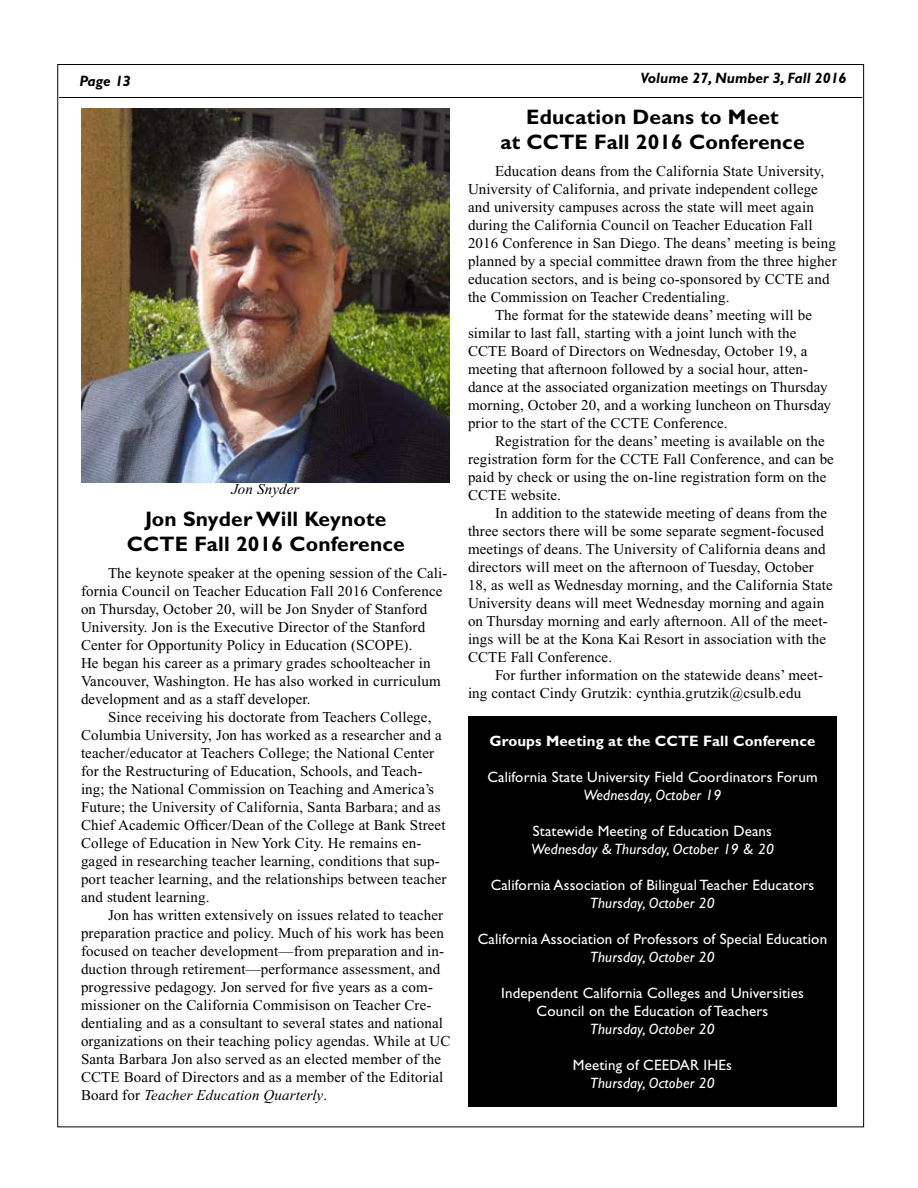
<style>
.page{position:relative;width:918px;height:1188px;background:#fff}
.page>*{position:absolute;margin:0;border:0;box-sizing:border-box;transform-origin:0 0}
.t1{font:700 21px/25.2px "Gill Sans";letter-spacing:.01em;color:#000;text-align:center}
.t2{font:15px/18px "Times New Roman";letter-spacing:.01em;color:#000}
.t3{font:15px/18px "Gill Sans";letter-spacing:.01em;color:#fff;text-align:center}
.t4{font:italic 15px "Gill Sans";letter-spacing:.01em;color:#fff}
.t5{font:700 15px "Gill Sans";letter-spacing:.01em;color:#fff}
.t6{font:italic 700 15px "Gill Sans";color:#000}
.t7{font:italic 15px "Times New Roman";letter-spacing:.01em;color:#000}
.s1{font-style:italic}
</style>
<div class="page">
<hr style="left:59px;top:97px;width:803px;height:1px;background:#000">
<div style="left:468px;top:716px;width:369px;height:391px;background:#000"></div>
<img style="left:82px;top:108px;width:368px;height:374px">
<p class="t6" style="left:79px;top:72px;width:53px">Page 1 3</p>
<p class="t6" style="left:640px;top:69px;width:208px">Volume 27, Number 3, Fall 201 6</p>
<p class="t7" style="left:232px;top:481px;width:69px">Jon Snyder</p>
<h1 class="t1" style="left:127px;top:506px;width:280px">Jon Snyder Will Keynote<br>CCTE Fall 2016 Conference</h1>
<p class="t2" style="left:81px;top:564px;width:368px;text-indent:27px">The keynote speaker at the opening session of the Cali&shy;fornia Council on Teacher Education Fall 2016 Conference on Thursday, October 20, will be Jon Snyder of Stanford University. Jon is the Executive Director of the Stanford Center for Opportunity Policy in Education (SCOPE).<br>He began his career as a primary grades schoolteacher in Vancouver, Washington. He has also worked in curriculum development and as a staff developer.</p>
<p class="t2" style="left:81px;top:708px;width:367px;text-indent:27px">Since receiving his doctorate from Teachers College, Columbia University, Jon has worked as a researcher and a teacher/educator at Teachers College; the National Center for the Restructuring of Education, Schools, and Teach&shy;ing; the National Commission on Teaching and America’s Future; the University of California, Santa Barbara; and as Chief Academic Officer/Dean of the College at Bank Street College of Education in New York City. He remains en&shy;gaged in researching teacher learning, conditions that sup&shy;port teacher learning, and the relationships between teacher and student learning.</p>
<p class="t2" style="left:81px;top:906px;width:371px;text-indent:27px">Jon has written extensively on issues related to teacher preparation practice and policy. Much of his work has been focused on teacher development—from preparation and in&shy;duction through retirement—performance assessment, and progressive pedagogy. Jon served for five years as a com&shy;missioner on the California Commisison on Teacher Cre&shy;dentialing and as a consultant to several states and national organizations on their teaching policy agendas. While at UC Santa Barbara Jon also served as an elected member of the CCTE Board of Directors and as a member of the Editorial Board for <span class="s1">Teacher Education Quarterly</span>.</p>
<h1 class="t1" style="left:500px;top:104px;width:306px">Education Deans to Meet<br>at CCTE Fall 2016 Conference</h1>
<p class="t2" style="left:495px;top:162px;width:331px">Education deans from the California State University,</p>
<p class="t2" style="left:468px;top:180px;width:351px">University of California, and private independent college</p>
<p class="t2" style="left:468px;top:198px;width:347px">and university campuses across the state will meet again</p>
<p class="t2" style="left:468px;top:216px;width:346px">during the California Council on Teacher Education Fall</p>
<p class="t2" style="left:468px;top:234px;width:369px">2016 Conference in San Diego. The deans’ meeting is being</p>
<p class="t2" style="left:468px;top:252px;width:370px">planned by a special committee drawn from the three higher</p>
<p class="t2" style="left:468px;top:270px;width:363px">education sectors, and is being co-sponsored by CCTE and</p>
<p class="t2" style="left:468px;top:288px;width:263px">the Commission on Teacher Credentialing.</p>
<p class="t2" style="left:495px;top:306px;width:319px">The format for the statewide deans’ meeting will be</p>
<p class="t2" style="left:468px;top:324px;width:330px">similar to last fall, starting with a joint lunch with the</p>
<p class="t2" style="left:468px;top:342px;width:341px">CCTE Board of Directors on Wednesday, October 19, a</p>
<p class="t2" style="left:468px;top:360px;width:342px">meeting that afternoon followed by a social hour, atten-</p>
<p class="t2" style="left:468px;top:378px;width:361px">dance at the associated organization meetings on Thursday</p>
<p class="t2" style="left:468px;top:396px;width:365px">morning, October 20, and a working luncheon on Thursday</p>
<p class="t2" style="left:468px;top:414px;width:261px">prior to the start of the CCTE Conference.</p>
<p class="t2" style="left:495px;top:432px;width:331px">Registration for the deans’ meeting is available on the</p>
<p class="t2" style="left:468px;top:450px;width:367px">registration form for the CCTE Fall Conference, and can be</p>
<p class="t2" style="left:468px;top:468px;width:360px">paid by check or using the on-line registration form on the</p>
<p class="t2" style="left:468px;top:486px;width:94px">CCTE website.</p>
<p class="t2" style="left:495px;top:504px;width:334px">In addition to the statewide meeting of deans from the</p>
<p class="t2" style="left:468px;top:522px;width:357px">three sectors there will be some separate segment-focused</p>
<p class="t2" style="left:468px;top:540px;width:359px">meetings of deans. The University of California deans and</p>
<p class="t2" style="left:468px;top:558px;width:347px">directors will meet on the afternoon of Tuesday, October</p>
<p class="t2" style="left:468px;top:576px;width:366px">18, as well as Wednesday morning, and the California State</p>
<p class="t2" style="left:468px;top:594px;width:358px">University deans will meet Wednesday morning and again</p>
<p class="t2" style="left:468px;top:612px;width:361px">on Thursday morning and early afternoon. All of the meet-</p>
<p class="t2" style="left:468px;top:630px;width:360px">ings will be at the Kona Kai Resort in association with the</p>
<p class="t2" style="left:468px;top:648px;width:146px">CCTE Fall Conference.</p>
<p class="t2" style="left:495px;top:666px;width:330px">For further information on the statewide deans’ meet-</p>
<p class="t2" style="left:468px;top:684px;width:335px">ing contact Cindy Grutzik: cynthia.grutzik@csulb.edu</p>
<p class="t5" style="left:490px;top:732px;width:327px">Groups Meeting at the CCTE Fall Conference</p>
<p class="t3" style="left:487px;top:768px;width:332px">California State University Field Coordinators Forum</p>
<p class="t4" style="left:584px;top:786px;width:139px">Wednesday, October 19</p>
<p class="t3" style="left:533px;top:822px;width:241px">Statewide Meeting of Education Deans</p>
<p class="t4" style="left:531px;top:840px;width:244px">Wednesday &amp; Thursday, October 19 &amp; 20</p>
<p class="t3" style="left:491px;top:876px;width:325px">California Association of Bilingual Teacher Educators</p>
<p class="t4" style="left:590px;top:894px;width:126px">Thursday, October 20</p>
<p class="t3" style="left:478px;top:930px;width:351px">California Association of Professors of Special Education</p>
<p class="t4" style="left:590px;top:948px;width:126px">Thursday, October 20</p>
<p class="t3" style="left:501px;top:984px;width:304px">Independent California Colleges and Universities<br>Council on the Education of Teachers</p>
<p class="t4" style="left:590px;top:1020px;width:126px">Thursday, October 20</p>
<p class="t3" style="left:573px;top:1056px;width:161px">Meeting of CEEDAR IHEs</p>
<p class="t4" style="left:590px;top:1074px;width:126px">Thursday, October 20</p>
</div>
